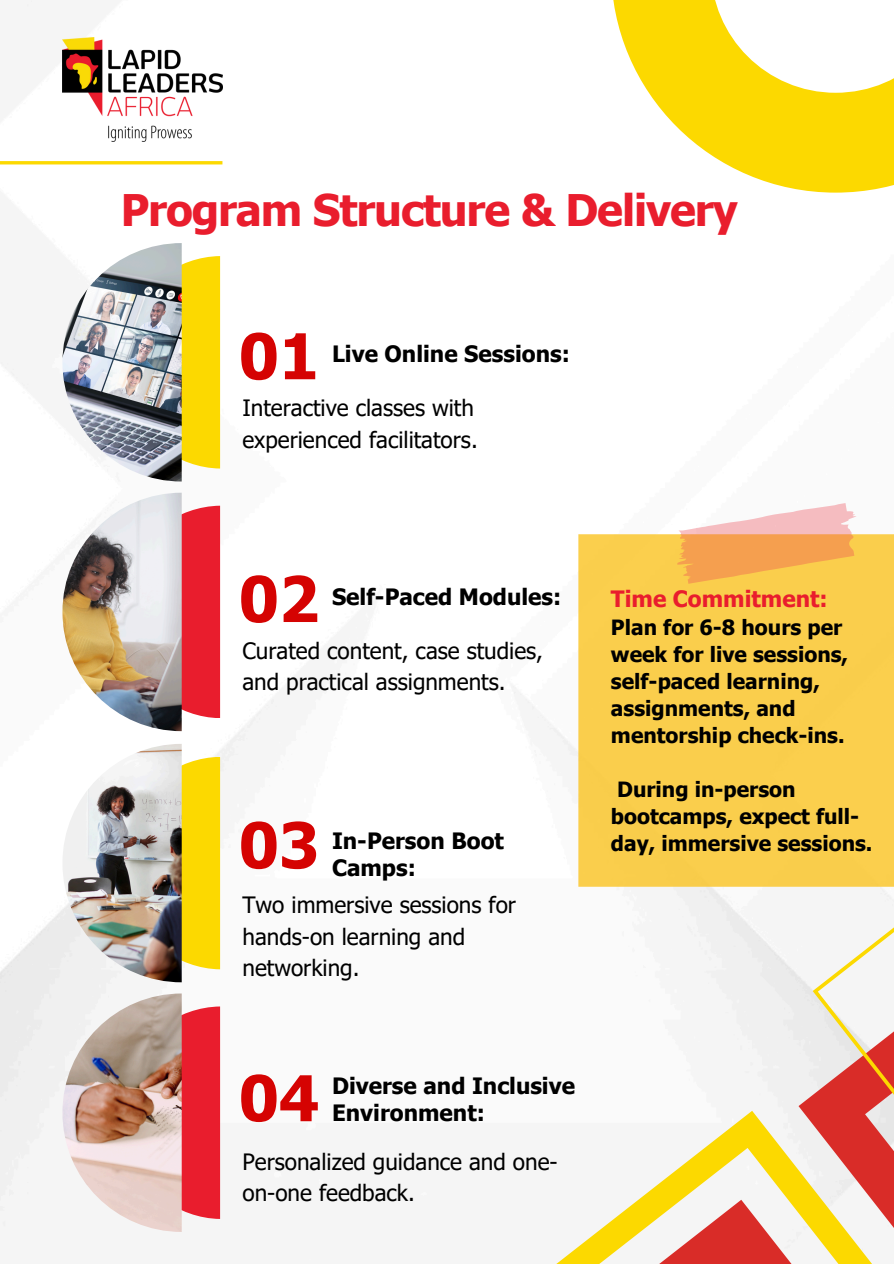
<style>
.page{position:relative;width:894px;height:1264px;background:#fff}
.page>*{position:absolute;margin:0;border:0;box-sizing:border-box;transform-origin:0 0}
.t1{font:700 63px "Tahoma";color:#d50302}
.t2{font:700 43.5px "Tahoma";letter-spacing:-.025em;color:#e91d2d}
.t3{font:22.5px/31.5px "Tahoma";color:#000}
.t4{font:700 22.5px/27px "Tahoma";color:#000}
.t5{font:700 22.5px "Tahoma";color:#e91d2d}
.t6{font:700 21px/27px "Tahoma";color:#000}
</style>
<div class="page">
<img style="left:0;top:0;width:857px;height:1232px">
<div style="left:182px;top:256px;width:38px;height:212px;background:#fcd900"></div>
<div style="left:182px;top:505px;width:38px;height:213px;background:#e91d2d"></div>
<div style="left:182px;top:756px;width:38px;height:213px;background:#fcd900"></div>
<div style="left:182px;top:1006px;width:38px;height:212px;background:#e91d2d"></div>
<img style="left:62px;top:243px;width:120px;height:238px">
<img style="left:62px;top:492px;width:120px;height:239px">
<img style="left:62px;top:744px;width:120px;height:238px">
<img style="left:62px;top:993px;width:120px;height:238px">
<svg style="left:438px;top:1076px;width:331px;height:187px;fill:#f5f5f5"></svg>
<svg style="left:602px;top:1185px;width:167px;height:78px"></svg>
<svg style="left:769px;top:886px;width:103px;height:377px;fill:#f5f0f0"></svg>
<svg style="left:783px;top:886px;width:110px;height:367px;fill:#f5f0f0"></svg>
<div style="left:578px;top:534px;width:315px;height:352px;background:#face4c"></div>
<svg style="left:676px;top:503px;width:180px;height:81px"></svg>
<svg style="left:611px;top:0;width:282px;height:193px;fill:#fcd900"></svg>
<hr style="left:0;top:161px;width:222px;height:3px;background:#fcd900">
<img style="left:62px;top:37px;width:160px;height:105px">
<p class="t2" style="left:121px;top:183px;width:618px">Program Structure &amp; Delivery</p>
<h2 class="t1" style="left:239px;top:316px;width:82px">01</h2>
<p class="t4" style="left:332px;top:339px;width:239px">Live Online Sessions:</p>
<p class="t3" style="left:242px;top:391px;width:237px">Interactive classes with experienced facilitators.</p>
<p class="t1" style="left:239px;top:559px;width:82px">02</p>
<p class="t4" style="left:332px;top:582px;width:231px">Self-Paced Modules:</p>
<h2 class="t3" style="left:242px;top:634px;width:302px">Curated content, case studies, and practical assignments.</h2>
<h2 class="t1" style="left:239px;top:805px;width:82px">03</h2>
<p class="t4" style="left:332px;top:826px;width:173px">In-Person Boot<br>Camps:</p>
<p class="t3" style="left:242px;top:888px;width:275px">Two immersive sessions for hands-on learning and networking.</p>
<p class="t5" style="left:610px;top:584px;width:218px">Time Commitment:</p>
<p class="t6" style="left:610px;top:613px;width:238px">Plan for 6-8 hours per week for live sessions, self-paced learning, assignments, and mentorship check-ins.</p>
<p class="t6" style="left:610px;top:775px;width:263px">During in-person bootcamps, expect full&shy;day, immersive sessions.</p>
<p class="t1" style="left:239px;top:1058px;width:82px">04</p>
<h2 class="t4" style="left:332px;top:1071px;width:244px">Diverse and Inclusive<br>Environment:</h2>
<p class="t3" style="left:242px;top:1144px;width:316px">Personalized guidance and one&shy;on-one feedback.</p>
</div>
